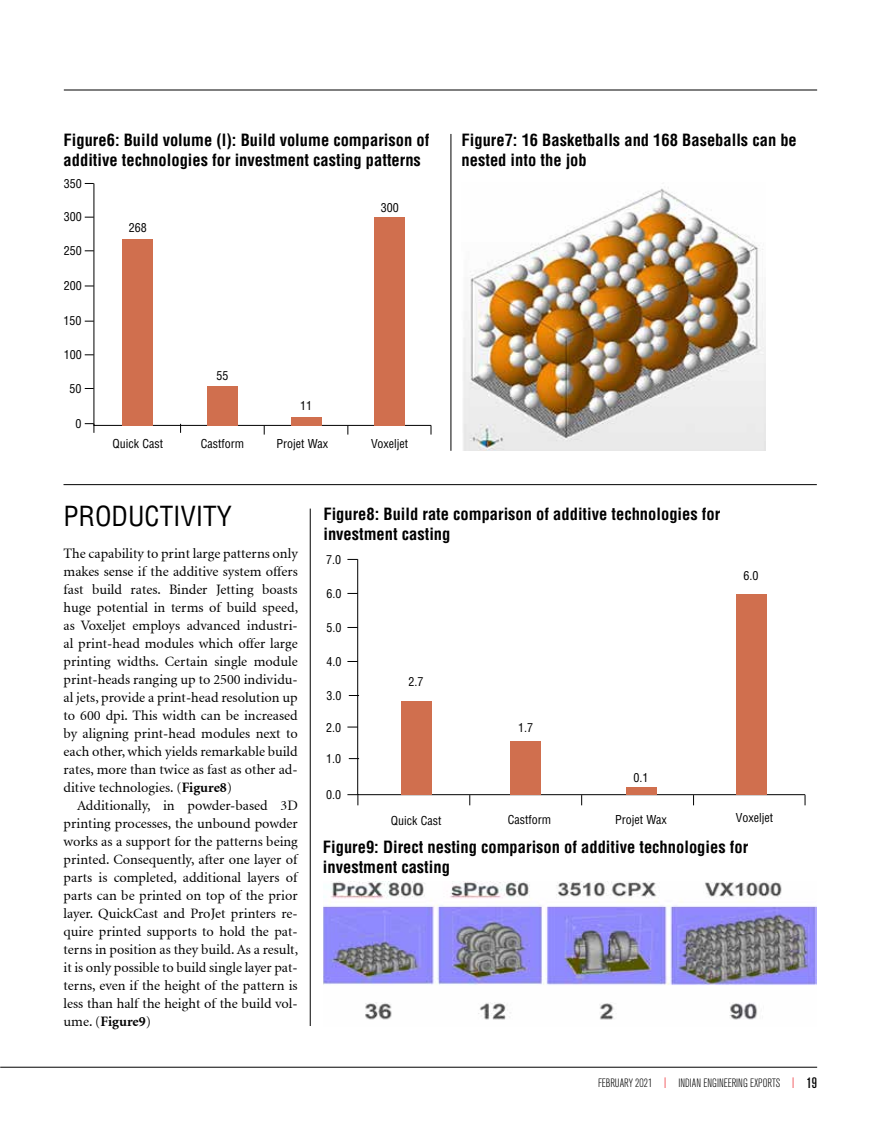
<style>
.page{position:relative;width:881px;height:1131px;background:#fff}
.page>*{position:absolute;margin:0;border:0;box-sizing:border-box;transform-origin:0 0}
.t1{font:condensed 27px "Helvetica LT Std";color:#000}
.t2{font:700 condensed 16.5px/19.8px "Helvetica LT Std";color:#000}
.t3{font:14.25px/18px "Adobe Corporate ID Minion";color:#000;text-align:justify}
.t4{font:condensed 12px "Helvetica LT Std";color:#000}
.t5{font:300 condensed 12px "Akzidenz Grotesk BQ";color:#000}
.s1{font-weight:700}
.s2{font-size:15px;color:#ed1d24}
.s3{font-weight:500;font-size:15px}
</style>
<div class="page">
<hr style="left:64px;top:90px;width:752px;height:1px;background:#000">
<hr style="left:0;top:1067px;width:816px;height:1px;background:#000">
<hr style="left:450px;top:134px;width:1px;height:317px;background:#000">
<img style="left:463px;top:188px;width:302px;height:263px">
<svg style="left:93px;top:183px;width:338px;height:243px"></svg>
<svg style="left:85px;top:423px;width:10px;height:10px"></svg>
<div style="left:122px;top:239px;width:31px;height:187px;background:#d06f4e"></div>
<div style="left:207px;top:387px;width:30px;height:39px;background:#d06f4e"></div>
<div style="left:291px;top:417px;width:30px;height:9px;background:#d06f4e"></div>
<div style="left:374px;top:217px;width:30px;height:209px;background:#d06f4e"></div>
<svg style="left:357px;top:559px;width:448px;height:236px"></svg>
<svg style="left:347px;top:794px;width:11px;height:11px"></svg>
<div style="left:401px;top:701px;width:30px;height:93px;background:#d06f4e"></div>
<div style="left:510px;top:741px;width:30px;height:53px;background:#d06f4e"></div>
<div style="left:735px;top:594px;width:31px;height:200px;background:#d06f4e"></div>
<div style="left:625px;top:788px;width:31px;height:7px;background:#d06f4e"></div>
<img style="left:323px;top:881px;width:493px;height:139px">
<hr style="left:63px;top:484px;width:753px;height:1px;background:#000">
<hr style="left:310px;top:509px;width:1px;height:517px;background:#000">
<p class="t2" style="left:64px;top:130px;width:367px">Figure6: Build volume (l): Build volume comparison of additive technologies for investment casting patterns</p>
<p class="t4" style="left:64px;top:176px;width:19px">350</p>
<p class="t4" style="left:64px;top:209px;width:19px">300</p>
<p class="t4" style="left:64px;top:243px;width:19px">250</p>
<p class="t4" style="left:64px;top:278px;width:19px">200</p>
<p class="t4" style="left:63px;top:313px;width:19px">150</p>
<p class="t4" style="left:64px;top:347px;width:19px">100</p>
<p class="t4" style="left:69px;top:381px;width:13px">50</p>
<p class="t4" style="left:75px;top:416px;width:7px">0</p>
<p class="t4" style="left:129px;top:220px;width:19px">268</p>
<p class="t4" style="left:112px;top:436px;width:52px">Quick Cast</p>
<p class="t4" style="left:216px;top:368px;width:13px">55</p>
<p class="t4" style="left:380px;top:200px;width:20px">300</p>
<p class="t4" style="left:300px;top:398px;width:13px">11</p>
<p class="t4" style="left:201px;top:436px;width:45px">Castform</p>
<p class="t4" style="left:276px;top:436px;width:53px">Projet Wax</p>
<p class="t4" style="left:371px;top:436px;width:39px">Voxeljet</p>
<p class="t2" style="left:461px;top:130px;width:337px">Figure7: 16 Basketballs and 168 Baseballs can be nested into the job</p>
<h1 class="t1" style="left:64px;top:499px;width:170px">PRODUCTIVITY</h1>
<p class="t3" style="left:64px;top:545px;width:236px">The capability to print large patterns only makes sense if the additive system offers fast build rates. Binder Jetting boasts huge potential in terms of build speed, as Voxeljet employs advanced industri&shy;al print-head modules which offer large printing widths. Certain single module print-heads ranging up to 2500 individu&shy;al jets, provide a print-head resolution up to 600 dpi. This width can be increased by aligning print-head modules next to each other, which yields remarkable build rates, more than twice as fast as other ad&shy;ditive technologies. (<span class="s1">Figure8</span>)</p>
<p class="t3" style="left:64px;top:797px;width:236px;text-indent:13px">Additionally, in powder-based 3D printing processes, the unbound powder works as a support for the patterns being printed. Consequently, after one layer of parts is completed, additional layers of parts can be printed on top of the prior layer. QuickCast and ProJet printers re&shy;quire printed supports to hold the pat&shy;terns in position as they build. As a result, it is only possible to build single layer pat&shy;terns, even if the height of the pattern is less than half the height of the build vol&shy;ume. (<span class="s1">Figure9</span>)</p>
<p class="t2" style="left:323px;top:504px;width:398px">Figure8: Build rate comparison of additive technologies for investment casting</p>
<p class="t4" style="left:326px;top:552px;width:16px">7.0</p>
<p class="t4" style="left:326px;top:586px;width:16px">6.0</p>
<p class="t4" style="left:326px;top:620px;width:16px">5.0</p>
<p class="t4" style="left:326px;top:654px;width:16px">4.0</p>
<p class="t4" style="left:326px;top:688px;width:16px">3.0</p>
<p class="t4" style="left:326px;top:720px;width:16px">2.0</p>
<p class="t4" style="left:326px;top:751px;width:16px">1.0</p>
<p class="t4" style="left:326px;top:787px;width:16px">0.0</p>
<p class="t4" style="left:408px;top:674px;width:16px">2.7</p>
<p class="t4" style="left:518px;top:720px;width:16px">1.7</p>
<p class="t4" style="left:633px;top:770px;width:16px">0.1</p>
<p class="t4" style="left:743px;top:568px;width:16px">6.0</p>
<p class="t4" style="left:390px;top:813px;width:52px">Quick Cast</p>
<p class="t4" style="left:507px;top:812px;width:45px">Castform</p>
<p class="t4" style="left:615px;top:812px;width:53px">Projet Wax</p>
<p class="t4" style="left:735px;top:810px;width:39px">Voxeljet</p>
<p class="t2" style="left:323px;top:837px;width:426px">Figure9: Direct nesting comparison of additive technologies for investment casting</p>
<p class="t5" style="left:598px;top:1077px;width:220px">FEBRUARY 2021 <span class="s2">l</span> INDIAN ENGINEERING EXPORTS <span class="s2">l</span> <span class="s3">19</span></p>
</div>
